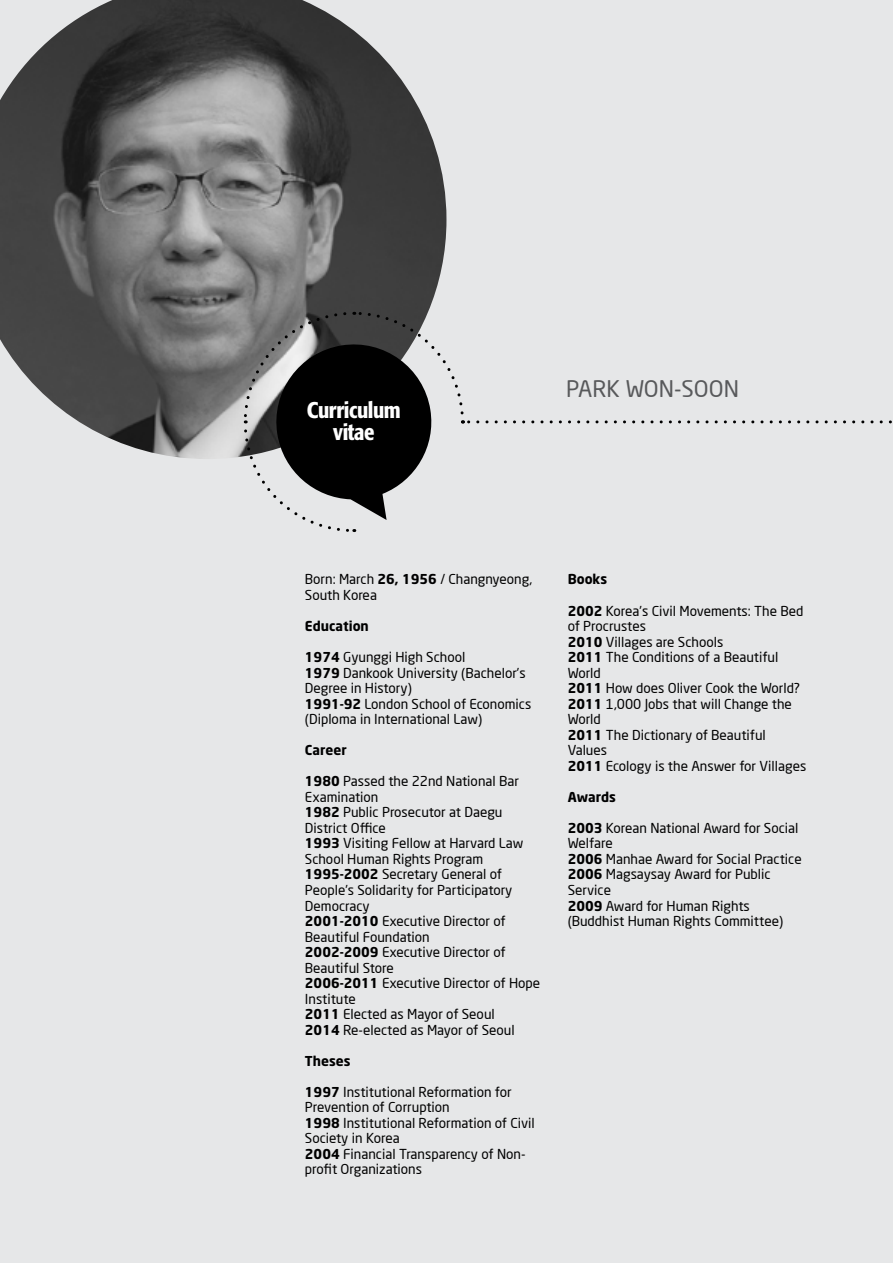
<style>
.page{position:relative;width:893px;height:1263px;background:#e6e7e8}
.page>*{position:absolute;margin:0;border:0;box-sizing:border-box;transform-origin:0 0}
.t1{font:500 condensed 22.5px/22.5px "Formata";letter-spacing:-.02em;color:#fff;text-align:center}
.t2{font:22.5px "Neo Sans Pro";color:#58595b}
.t3{font:13.5px/15.5px "Neo Sans Pro";color:#000}
.t4{font:13.5px "Neo Sans Bold TR";color:#000}
.s1{font-family:"Neo Sans Bold TR"}
</style>
<div class="page">
<img style="left:0;top:0;width:446px;height:459px">
<svg style="left:242px;top:310px;width:650px;height:222px"></svg>
<h1 class="t1" style="left:307px;top:398px;width:95px">Curriculum vitae</h1>
<h1 class="t2" style="left:566px;top:375px;width:76px">Park won</h1>
<h1 class="t2" style="left:674px;top:375px;width:23px">-soon</h1>
<p class="t3" style="left:305px;top:571px;width:229px">Born: March <span class="s1">26, 1956</span> / Changnyeong,<br>South Korea</p>
<p class="t4" style="left:305px;top:617px;width:65px">Education</p>
<p class="t3" style="left:305px;top:649px;width:228px"><span class="s1">1974</span> Gyunggi High School<br><span class="s1">1979</span> Dankook University (Bachelor’s<br>Degree in History)<br><span class="s1">1991-92</span> London School of Economics (Diploma in International Law)</p>
<p class="t4" style="left:305px;top:741px;width:43px">Career</p>
<p class="t3" style="left:305px;top:773px;width:237px"><span class="s1">1980</span> Passed the 22nd National Bar<br>Examination<br><span class="s1">1982</span> Public Prosecutor at Daegu<br>District Office<br><span class="s1">1993</span> Visiting Fellow at Harvard Law<br>School Human Rights Program<br><span class="s1">1995-2002</span> Secretary General of<br>People’s Solidarity for Participatory<br>Democracy<br><span class="s1">2001-2010</span> Executive Director of<br>Beautiful Foundation<br><span class="s1">2002-2009</span> Executive Director of<br>Beautiful Store<br><span class="s1">2006-2011</span> Executive Director of Hope<br>Institute<br><span class="s1">2011</span> Elected as Mayor of Seoul<br><span class="s1">2014</span> Re-elected as Mayor of Seoul</p>
<p class="t4" style="left:305px;top:1052px;width:47px">Theses</p>
<p class="t3" style="left:305px;top:1084px;width:231px"><span class="s1">1997</span> Institutional Reformation for<br>Prevention of Corruption<br><span class="s1">1998</span> Institutional Reformation of Civil<br>Society in Korea<br><span class="s1">2004</span> Financial Transparency of Non&shy;profit Organizations</p>
<p class="t4" style="left:568px;top:571px;width:41px">Books</p>
<p class="t3" style="left:568px;top:603px;width:240px"><span class="s1">2002</span> Korea’s Civil Movements: The Bed of Procrustes<br><span class="s1">2010</span> Villages are Schools<br><span class="s1">2011</span> The Conditions of a Beautiful<br>World<br><span class="s1">2011</span> How does Oliver Cook the World?<br><span class="s1">2011</span> 1,000 Jobs that will Change the<br>World<br><span class="s1">2011</span> The Dictionary of Beautiful<br>Values<br><span class="s1">2011</span> Ecology is the Answer for Villages</p>
<p class="t4" style="left:568px;top:788px;width:50px">Awards</p>
<p class="t3" style="left:568px;top:820px;width:236px"><span class="s1">2003</span> Korean National Award for Social<br>Welfare<br><span class="s1">2006</span> Manhae Award for Social Practice<br><span class="s1">2006</span> Magsaysay Award for Public<br>Service<br><span class="s1">2009</span> Award for Human Rights (Buddhist Human Rights Committee)</p>
</div>
